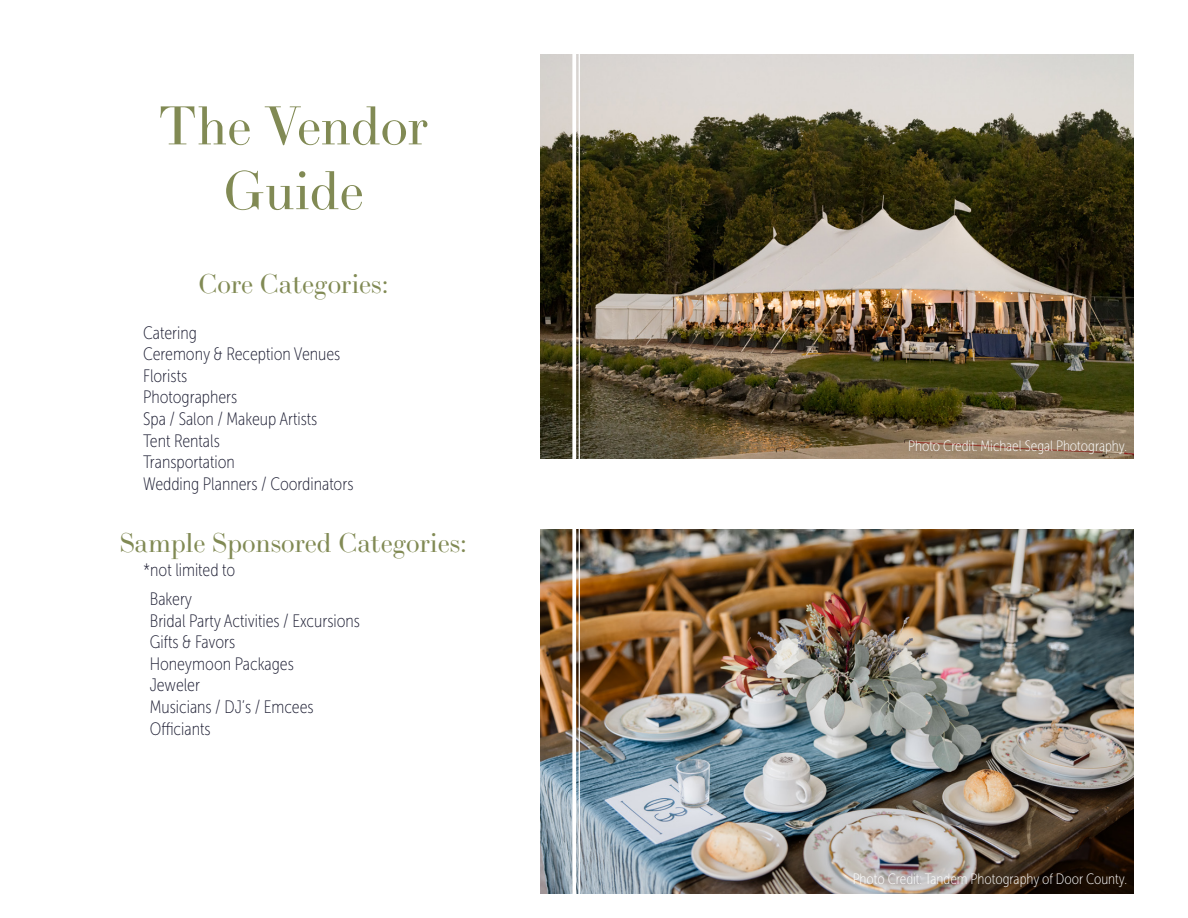
<style>
.page{position:relative;width:1188px;height:918px;background:#fff}
.page>*{position:absolute;margin:0;border:0;box-sizing:border-box;transform-origin:0 0}
.t1{font:54px/64.8px "LTC Bodoni 175 Pro";color:#818a54;text-align:center}
.t2{font:27px "LTC Bodoni 175 Pro";color:#818a54}
.t3{font:18px/21.6px "Museo Sans Cond 100";color:#1e1f34}
.t4{font:15px "Museo Sans Cond 100";color:#fff}
</style>
<div class="page">
<img style="left:540px;top:54px;width:31px;height:405px">
<img style="left:540px;top:529px;width:31px;height:364px">
<img style="left:579px;top:54px;width:555px;height:840px">
<h1 class="t1" style="left:158px;top:93px;width:272px">The Vendor<br>Guide</h1>
<h2 class="t2" style="left:198px;top:267px;width:192px">Core Categories:</h2>
<p class="t3" style="left:143px;top:322px;width:212px">Catering<br>Ceremony &amp; Reception Venues<br>Florists<br>Photographers<br>Spa / Salon / Makeup Artists<br>Tent Rentals<br>Transportation<br>Wedding Planners / Coordinators</p>
<h2 class="t2" style="left:120px;top:525px;width:349px">Sample Sponsored Categories:</h2>
<p class="t3" style="left:150px;top:556px;width:87px;line-height:28.8px;text-indent:-7px">*not limited to<br>Bakery</p>
<p class="t3" style="left:150px;top:610px;width:212px">Bridal Party Activities / Excursions<br>Gifts &amp; Favors<br>Honeymoon Packages<br>Jeweler<br>Musicians / DJ’s / Emcees<br>Officiants</p>
<p class="t4" style="left:908px;top:438px;width:220px">Photo Credit: Michael Segal Photography.</p>
<p class="t4" style="left:853px;top:871px;width:276px">Photo Credit: Tandem Photography of Door County.</p>
</div>
